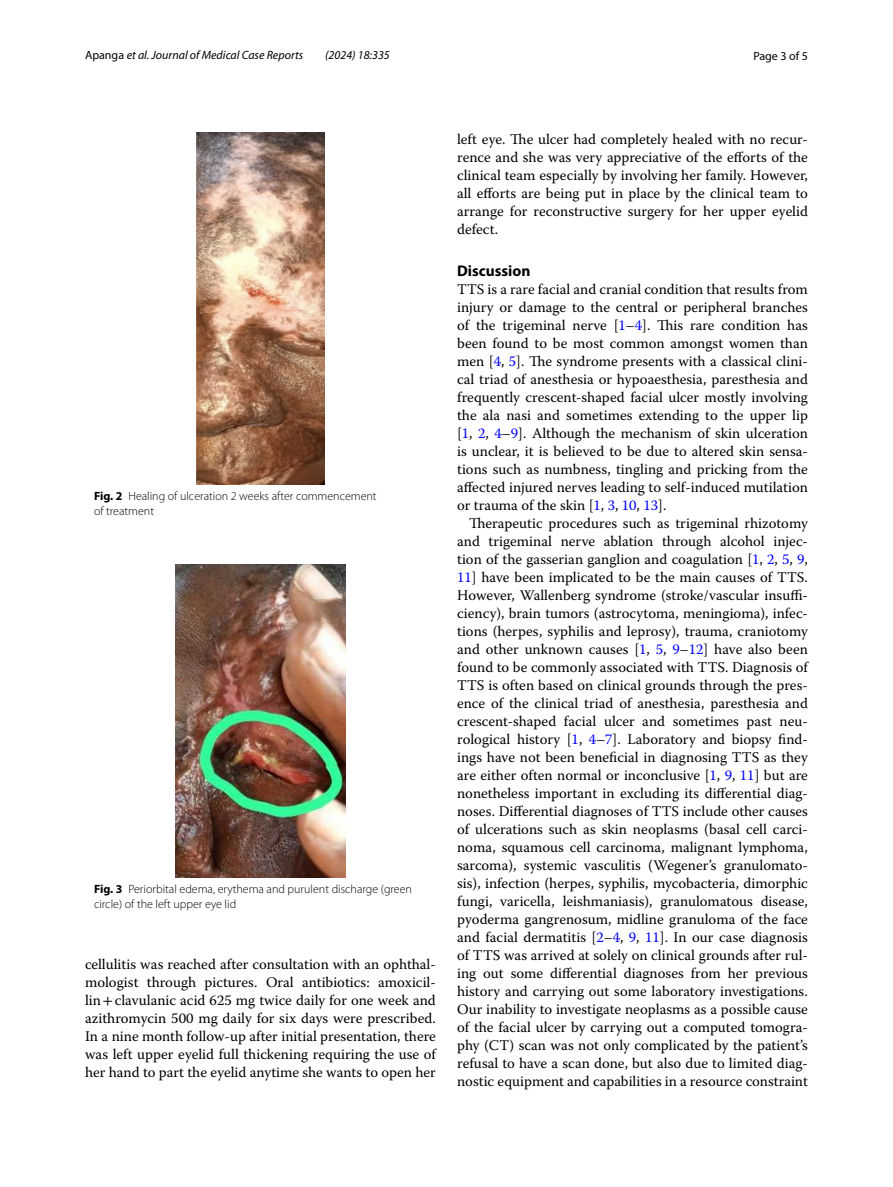
<style>
.page{position:relative;width:893px;height:1187px;background:#fff}
.page>*{position:absolute;margin:0;border:0;box-sizing:border-box;transform-origin:0 0}
.t1{font:700 15.45px "Myriad Pro";color:#000}
.t2{font:14.7px/18px "Warnock Pro";color:#000;text-align:justify}
.t3{font:300 12px/15px "Myriad Pro";color:#000}
.t4{font:italic 12px "Myriad Pro";color:#000}
.t5{font:12px "Myriad Pro";color:#000}
.s1{font-style:normal}
.s2{font-weight:700}
.s3{font-family:"STIX"}
.s4{color:#00f}
</style>
<div class="page">
<img style="left:197px;top:133px;width:127px;height:351px">
<img style="left:175px;top:564px;width:170px;height:313px">
<p class="t4" style="left:85px;top:48px;width:220px"><span class="s1">Apanga</span> et al. Journal of Medical Case Reports</p>
<p class="t4" style="left:325px;top:48px;width:66px">(2024) 18:335</p>
<p class="t5" style="left:753px;top:48px;width:56px">Page 3 of 5</p>
<p class="t3" style="left:94px;top:488px;width:284px"><span class="s2">Fig. 2</span> Healing of ulceration 2 weeks after commencement of treatment</p>
<p class="t3" style="left:94px;top:881px;width:319px"><span class="s2">Fig. 3</span> Periorbital edema, erythema and purulent discharge (green circle) of the left upper eye lid</p>
<p class="t2" style="left:85px;top:955px;width:352px">cellulitis was reached after consultation with an ophthal&shy;mologist through pictures. Oral antibiotics: amoxicil&shy;lin<span class="s3">+</span>clavulanic acid 625 mg twice daily for one week and azithromycin 500 mg daily for six days were prescribed.<br>In a nine month follow-up after initial presentation, there was left upper eyelid full thickening requiring the use of her hand to part the eyelid anytime she wants to open her</p>
<p class="t2" style="left:457px;top:130px;width:352px">left eye. The ulcer had completely healed with no recur&shy;rence and she was very appreciative of the efforts of the clinical team especially by involving her family. However, all efforts are being put in place by the clinical team to arrange for reconstructive surgery for her upper eyelid defect.</p>
<p class="t1" style="left:457px;top:260px;width:75px">Discussion</p>
<p class="t2" style="left:457px;top:279px;width:352px">TTS is a rare facial and cranial condition that results from injury or damage to the central or peripheral branches of the trigeminal nerve [<span class="s4">1</span>–<span class="s4">4</span>]. This rare condition has been found to be most common amongst women than men [<span class="s4">4</span>, <span class="s4">5</span>]. The syndrome presents with a classical clini&shy;cal triad of anesthesia or hypoaesthesia, paresthesia and frequently crescent-shaped facial ulcer mostly involving the ala nasi and sometimes extending to the upper lip [<span class="s4">1</span>, <span class="s4">2</span>, <span class="s4">4</span>–<span class="s4">9</span>]. Although the mechanism of skin ulceration is unclear, it is believed to be due to altered skin sensa&shy;tions such as numbness, tingling and pricking from the affected injured nerves leading to self-induced mutilation or trauma of the skin [<span class="s4">1</span>, <span class="s4">3</span>, <span class="s4">10</span>, <span class="s4">13</span>].</p>
<p class="t2" style="left:457px;top:513px;width:352px;text-indent:12px">Therapeutic procedures such as trigeminal rhizotomy and trigeminal nerve ablation through alcohol injec&shy;tion of the gasserian ganglion and coagulation [<span class="s4">1</span>, <span class="s4">2</span>, <span class="s4">5</span>, <span class="s4">9</span>, <span class="s4">11</span>] have been implicated to be the main causes of TTS.<br>However, Wallenberg syndrome (stroke/vascular insuffi&shy;ciency), brain tumors (astrocytoma, meningioma), infec&shy;tions (herpes, syphilis and leprosy), trauma, craniotomy and other unknown causes [<span class="s4">1</span>, <span class="s4">5</span>, <span class="s4">9</span>–<span class="s4">12</span>] have also been found to be commonly associated with TTS. Diagnosis of TTS is often based on clinical grounds through the pres&shy;ence of the clinical triad of anesthesia, paresthesia and crescent-shaped facial ulcer and sometimes past neu&shy;rological history [<span class="s4">1</span>, <span class="s4">4</span>–<span class="s4">7</span>]. Laboratory and biopsy find&shy;ings have not been beneficial in diagnosing TTS as they are either often normal or inconclusive [<span class="s4">1</span>, <span class="s4">9</span>, <span class="s4">11</span>] but are nonetheless important in excluding its differential diag&shy;noses. Differential diagnoses of TTS include other causes of ulcerations such as skin neoplasms (basal cell carci&shy;noma, squamous cell carcinoma, malignant lymphoma, sarcoma), systemic vasculitis (Wegener’s granulomato&shy;sis), infection (herpes, syphilis, mycobacteria, dimorphic fungi, varicella, leishmaniasis), granulomatous disease, pyoderma gangrenosum, midline granuloma of the face and facial dermatitis [<span class="s4">2</span>–<span class="s4">4</span>, <span class="s4">9</span>, <span class="s4">11</span>]. In our case diagnosis of TTS was arrived at solely on clinical grounds after rul&shy;ing out some differential diagnoses from her previous history and carrying out some laboratory investigations.<br>Our inability to investigate neoplasms as a possible cause of the facial ulcer by carrying out a computed tomogra&shy;phy (CT) scan was not only complicated by the patient’s refusal to have a scan done, but also due to limited diag&shy;nostic equipment and capabilities in a resource constraint</p>
</div>
